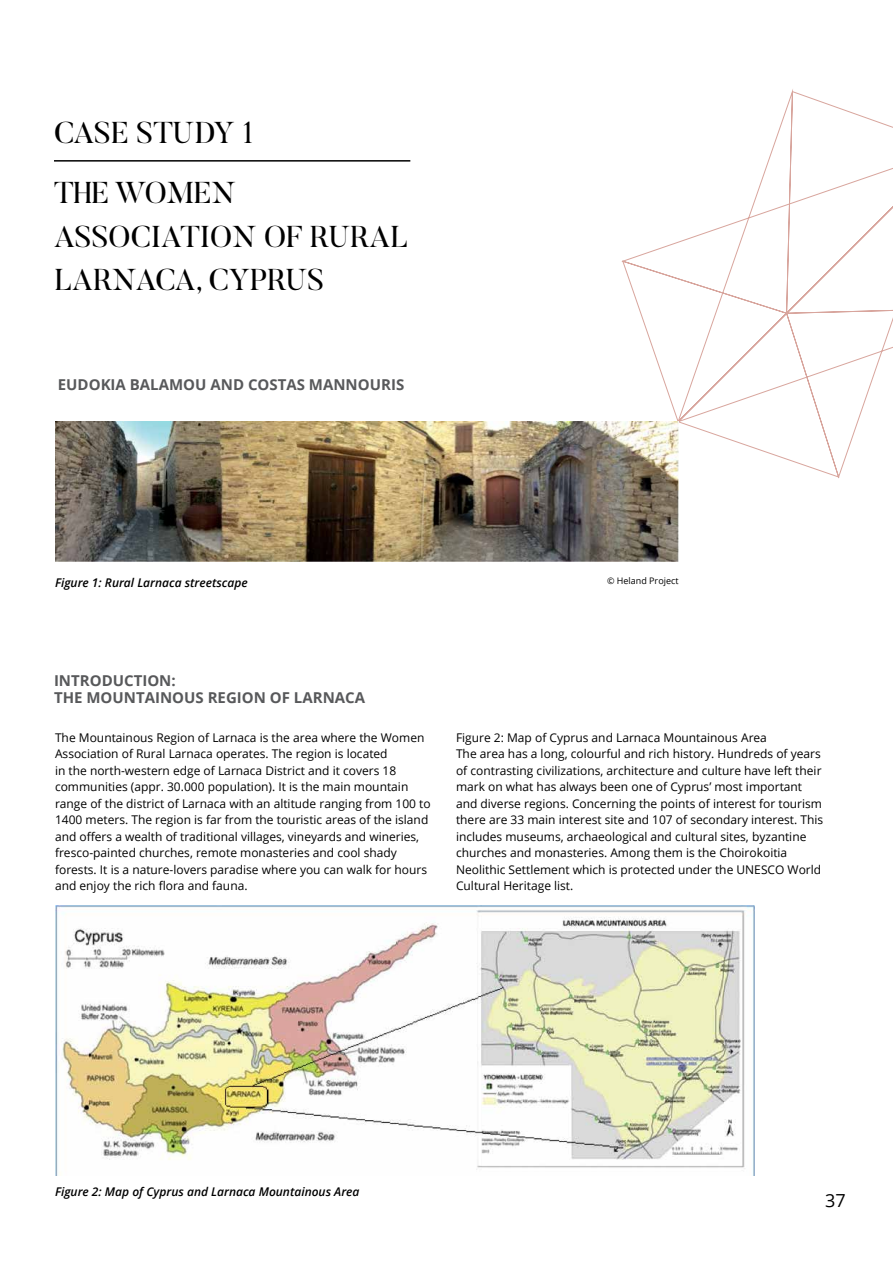
<style>
.page{position:relative;width:893px;height:1263px;background:#fff}
.page>*{position:absolute;margin:0;border:0;box-sizing:border-box;transform-origin:0 0}
.t1{font:30px/60px "Butler";color:#000}
.t2{font:18px "Open Sans";color:#000}
.t3{font:700 15px/16.5px "Open Sans";color:#58595b}
.t4{font:12px/16.5px "Open Sans";color:#000}
.t5{font:italic 600 12px "Open Sans";color:#000}
.t6{font:9px "Open Sans";color:#000}
</style>
<div class="page">
<svg style="left:621px;top:89px;width:272px;height:389px"></svg>
<hr style="left:54px;top:160px;width:356px;height:2px;background:#000">
<img style="left:55px;top:421px;width:623px;height:140px">
<img style="left:55px;top:906px;width:699px;height:269px">
<h1 class="t1" style="left:54px;top:103px;width:201px">CASE STUDY 1<br>THE WOMEN</h1>
<h1 class="t1" style="left:54px;top:214px;width:356px;line-height:43.5px">ASSOCIATION OF RURAL<br>LARNACA, CYPRUS</h1>
<p class="t3" style="left:58px;top:376px;width:93px">EUDOKIA BALA</p>
<p class="t3" style="left:169px;top:376px;width:54px">MOU AND</p>
<p class="t3" style="left:248px;top:376px;width:32px">COSTAS</p>
<p class="t3" style="left:309px;top:376px;width:13px">MANN</p>
<p class="t3" style="left:358px;top:376px;width:40px">OURIS</p>
<p class="t5" style="left:55px;top:574px;width:194px">Figure 1: Rural Larnaca streetscape</p>
<p class="t6" style="left:607px;top:575px;width:73px">© Heland Project</p>
<p class="t3" style="left:54px;top:672px;width:123px">INTRODUCTION:<br>THE MOUNTAIN</p>
<p class="t3" style="left:172px;top:688px;width:162px">OUS REGION OF LARNACA</p>
<p class="t4" style="left:55px;top:729px;width:377px">The Mountainous Region of Larnaca is the area where the Women Association of Rural Larnaca operates. The region is located<br>in the north-western edge of Larnaca District and it covers 18 communities (appr. 30.000 population). It is the main mountain range of the district of Larnaca with an altitude ranging from 100 to 1400 meters. The region is far from the touristic areas of the island and offers a wealth of traditional villages, vineyards and wineries, fresco-painted churches, remote monasteries and cool shady forests. It is a nature-lovers paradise where you can walk for hours and enjoy the rich flora and fauna.</p>
<p class="t4" style="left:456px;top:729px;width:369px">Figure 2: Map of Cyprus and Larnaca Mountainous Area<br>The area has a long, colourful and rich history. Hundreds of years of contrasting civilizations, architecture and culture have left their mark on what has always been one of Cyprus’ most important and diverse regions. Concerning the points of interest for tourism there are 33 main interest site and 107 of secondary interest. This includes museums, archaeological and cultural sites, byzantine churches and monasteries. Among them is the Choirokoitia Neolithic Settlement which is protected under the UNESCO World Cultural Heritage list.</p>
<p class="t5" style="left:55px;top:1183px;width:306px">Figure 2: Map of Cyprus and Larnaca Mountainous Area</p>
<h2 class="t2" style="left:825px;top:1188px;width:22px">37</h2>
</div>
